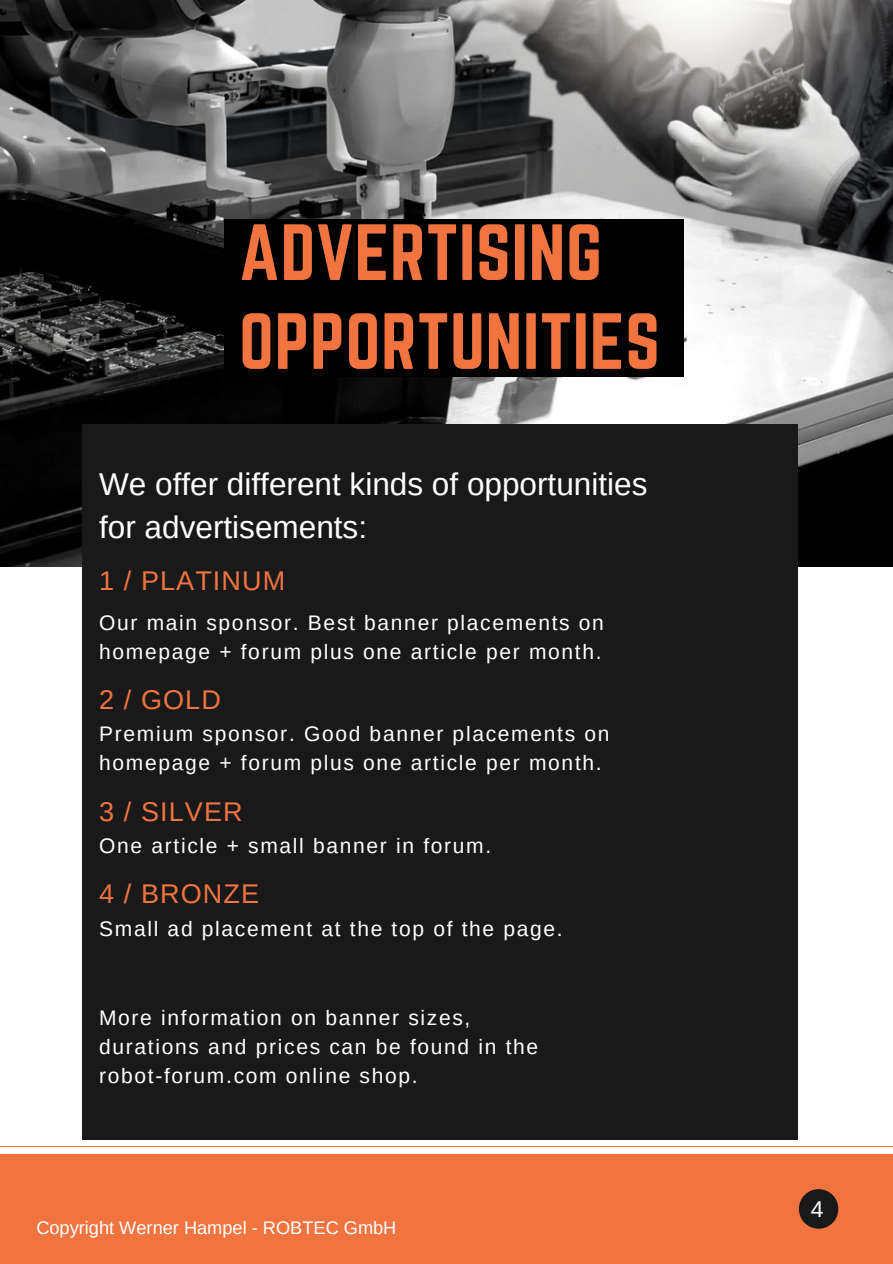
<style>
.page{position:relative;width:893px;height:1264px;background:#fff}
.page>*{position:absolute;margin:0;border:0;box-sizing:border-box;transform-origin:0 0}
.t1{font:69.6px/88.8px "Norwester";letter-spacing:.01em;color:#f17440}
.t2{font:31.5px "Arimo";color:#fff}
.t3{font:27px "Arimo";letter-spacing:.04em;color:#f17440}
.t4{font:22.95px "Arimo";color:#fff}
.t5{font:21px/29.2px "Arimo";letter-spacing:.08em;color:#fff}
.t6{font:18.15px "Arimo";color:#fff}
</style>
<div class="page">
<div style="left:0;top:1146px;width:892px;height:117px;background:#f17440"></div>
<svg style="left:798px;top:1189px;width:40px;height:39px"></svg>
<img style="left:0;top:0;width:892px;height:566px">
<div style="left:83px;top:425px;width:715px;height:714px;background:#191919"></div>
<div style="left:224px;top:220px;width:459px;height:157px;background:#000"></div>
<p class="t1" style="left:239px;top:208px;width:422px">ADVERTISING<br>OPPORTUNITIES</p>
<p class="t2" style="left:99px;top:467px;width:550px">We offer different kinds of opportunities</p>
<p class="t2" style="left:99px;top:510px;width:269px">for advertisements:</p>
<p class="t3" style="left:99px;top:566px;width:188px">1 / PLATINUM</p>
<p class="t5" style="left:99px;top:607px;width:506px">Our main sponsor. Best banner placements on homepage + forum plus one article per month.</p>
<p class="t3" style="left:99px;top:684px;width:123px">2 / GOLD</p>
<p class="t5" style="left:99px;top:719px;width:511px">Premium sponsor. Good banner placements on homepage + forum plus one article per month.</p>
<p class="t3" style="left:99px;top:796px;width:145px">3 / SILVER</p>
<p class="t5" style="left:99px;top:831px;width:393px">One article + small banner in forum.</p>
<p class="t3" style="left:99px;top:878px;width:161px">4 / BRONZE</p>
<p class="t5" style="left:99px;top:913px;width:465px">Small ad placement at the top of the page.</p>
<p class="t5" style="left:99px;top:1002px;width:440px">More information on banner sizes, durations and prices can be found in the robot-forum.com online shop.</p>
<p class="t6" style="left:36px;top:1217px;width:361px">Copyright Werner Hampel - ROBTEC GmbH</p>
<p class="t4" style="left:810px;top:1196px;width:14px">4</p>
</div>
